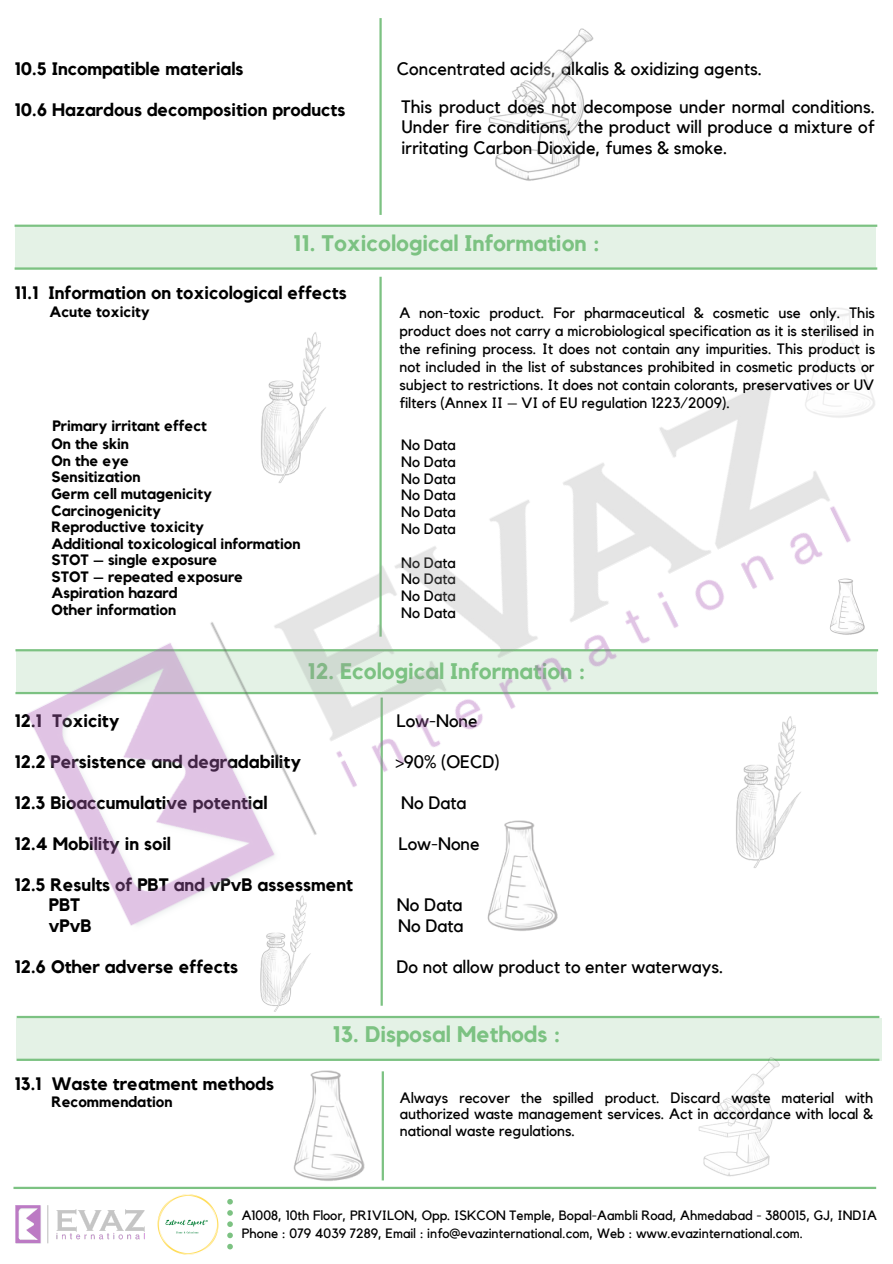
<style>
.page{position:relative;width:893px;height:1264px;background:#fff}
.page>*{position:absolute;margin:0;border:0;box-sizing:border-box;transform-origin:0 0}
.t1{font:700 22.5px "Kollektif";color:#7cc282}
.t2{font:700 18px "Kollektif";color:#000}
.t3{font:18px/20.2px "Kollektif";color:#000;text-align:justify}
.t4{font:15px/18px "Kollektif";color:#000;text-align:justify}
.t5{font:700 15px "Kollektif";color:#000}
.t6{font:13.5px "Kollektif";color:#000}
</style>
<div class="page">
<hr style="left:379px;top:18px;width:2px;height:197px;background:#7cc282">
<hr style="left:380px;top:697px;width:3px;height:308px;background:#7cc282">
<hr style="left:381px;top:1071px;width:3px;height:109px;background:#7cc282">
<hr style="left:15px;top:225px;width:862px;height:2px;background:#7cc282">
<div style="left:16px;top:227px;width:859px;height:42px;background:#e4f2e6"></div>
<hr style="left:17px;top:1015px;width:862px;height:3px;background:#7cc282">
<div style="left:16px;top:1018px;width:865px;height:42px;background:#e4f2e6"></div>
<img style="left:270px;top:1058px;width:112px;height:131px">
<img style="left:679px;top:1057px;width:113px;height:132px">
<img style="left:489px;top:28px;width:105px;height:153px">
<hr style="left:13px;top:1186px;width:863px;height:2px;background:#7cc282">
<img style="left:15px;top:1205px;width:130px;height:37px">
<img style="left:157px;top:1194px;width:62px;height:60px">
<svg style="left:227px;top:1199px;width:6px;height:50px"></svg>
<img style="left:260px;top:992px;width:31px;height:20px">
<img style="left:14px;top:269px;width:865px;height:723px">
<p class="t2" style="left:14px;top:60px;width:231px">10.5 Incompatible materials</p>
<p class="t3" style="left:397px;top:59px;width:367px">Concentrated acids, alkalis &amp; oxidizing agents.</p>
<p class="t2" style="left:14px;top:101px;width:332px">10.6 Hazardous decomposition products</p>
<p class="t3" style="left:401px;top:97px;width:475px">This product does not decompose under normal conditions.<br>Under fire conditions, the product will produce a mixture of irritating Carbon Dioxide, fumes &amp; smoke.</p>
<p class="t1" style="left:293px;top:233px;width:308px">11. Toxicological Information :</p>
<p class="t2" style="left:14px;top:285px;width:334px">11.1 Information on toxicological effects</p>
<p class="t5" style="left:50px;top:305px;width:102px">Acute toxicity</p>
<p class="t4" style="left:399px;top:305px;width:477px">A non-toxic product. For pharmaceutical &amp; cosmetic use only. This product does not carry a microbiological specification as it is sterilised in the refining process. It does not contain any impurities. This product is not included in the list of substances prohibited in cosmetic products or subject to restrictions. It does not contain colorants, preservatives or UV filters (Annex II – VI of EU regulation 1223/2009).</p>
<p class="t5" style="left:52px;top:419px;width:156px">Primary irritant effect</p>
<p class="t5" style="left:51px;top:437px;width:79px">On the skin</p>
<p class="t5" style="left:51px;top:454px;width:79px">On the eye</p>
<p class="t5" style="left:51px;top:470px;width:90px">Sensitization</p>
<p class="t5" style="left:51px;top:487px;width:162px">Germ cell mutagenicity</p>
<p class="t5" style="left:51px;top:503px;width:111px">Carcinogenicity</p>
<p class="t5" style="left:51px;top:520px;width:154px">Reproductive toxicity</p>
<p class="t5" style="left:51px;top:536px;width:250px">Additional toxicological information</p>
<p class="t5" style="left:51px;top:553px;width:167px">STOT – single exposure</p>
<p class="t5" style="left:51px;top:569px;width:193px">STOT – repeated exposure</p>
<p class="t5" style="left:51px;top:586px;width:128px">Aspiration hazard</p>
<p class="t5" style="left:51px;top:603px;width:126px">Other information</p>
<p class="t4" style="left:401px;top:436px;width:56px">No Data</p>
<p class="t4" style="left:401px;top:453px;width:56px">No Data</p>
<p class="t4" style="left:401px;top:470px;width:56px">No Data</p>
<p class="t4" style="left:401px;top:487px;width:56px">No Data</p>
<p class="t4" style="left:401px;top:503px;width:56px">No Data</p>
<p class="t4" style="left:401px;top:520px;width:56px">No Data</p>
<p class="t4" style="left:401px;top:554px;width:56px">No Data</p>
<p class="t4" style="left:401px;top:571px;width:56px">No Data</p>
<p class="t4" style="left:401px;top:587px;width:56px">No Data</p>
<p class="t4" style="left:401px;top:604px;width:56px">No Data</p>
<p class="t1" style="left:307px;top:661px;width:279px">12. Ecological Information :</p>
<p class="t2" style="left:14px;top:712px;width:107px">12.1 Toxicity</p>
<p class="t3" style="left:396px;top:711px;width:83px">Low-None</p>
<p class="t2" style="left:14px;top:753px;width:288px">12.2 Persistence and degradability</p>
<p class="t3" style="left:395px;top:752px;width:106px">&gt;90% (OECD)</p>
<p class="t2" style="left:14px;top:794px;width:255px">12.3 Bioaccumulative potential</p>
<p class="t3" style="left:401px;top:793px;width:67px">No Data</p>
<p class="t2" style="left:14px;top:835px;width:158px">12.4 Mobility in soil</p>
<p class="t3" style="left:398px;top:834px;width:83px">Low-None</p>
<p class="t2" style="left:14px;top:876px;width:340px">12.5 Results of PBT and vPvB assessment</p>
<p class="t2" style="left:49px;top:896px;width:33px">PBT</p>
<p class="t3" style="left:397px;top:895px;width:67px">No Data</p>
<p class="t2" style="left:49px;top:917px;width:44px">vPvB</p>
<p class="t3" style="left:398px;top:916px;width:67px">No Data</p>
<p class="t2" style="left:14px;top:958px;width:225px">12.6 Other adverse effects</p>
<p class="t3" style="left:396px;top:957px;width:328px">Do not allow product to enter waterways.</p>
<p class="t2" style="left:14px;top:1075px;width:261px">13.1 Waste treatment methods</p>
<p class="t5" style="left:51px;top:1095px;width:123px">Recommendation</p>
<p class="t1" style="left:332px;top:1023px;width:229px">13. Disposal Methods :</p>
<p class="t4" style="left:399px;top:1089px;width:475px;line-height:16.8px">Always recover the spilled product. Discard waste material with authorized waste management services. Act in accordance with local &amp; national waste regulations.</p>
<p class="t6" style="left:242px;top:1208px;width:636px">A1008, 10th Floor, PRIVILON, Opp. ISKCON Temple, Bopal-Aambli Road, Ahmedabad - 380015, GJ, INDIA</p>
<p class="t6" style="left:242px;top:1226px;width:562px">Phone : 079 4039 7289, Email : info@evazinternational.com, Web : www.evazinternational.com.</p>
</div>
